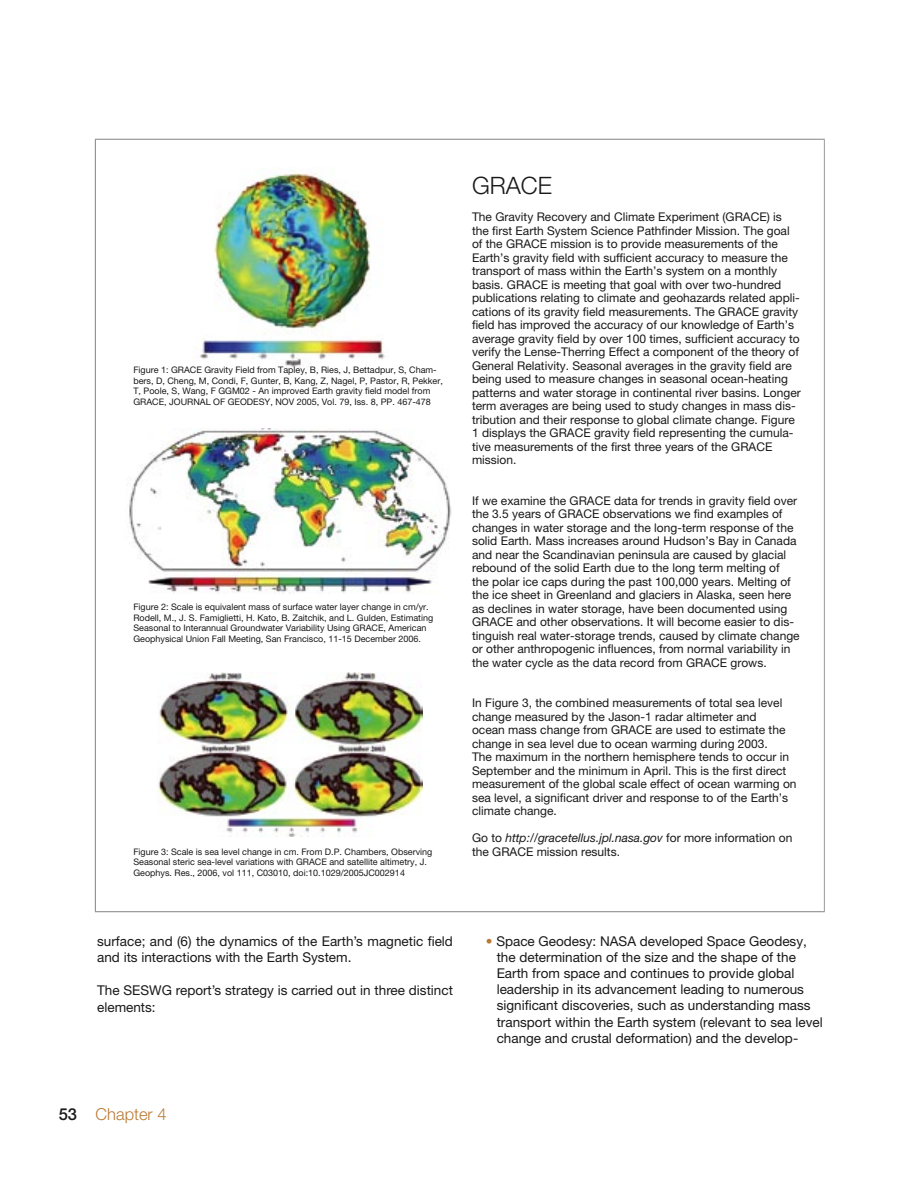
<style>
.page{position:relative;width:918px;height:1188px;background:#fff}
.page>*{position:absolute;margin:0;border:0;box-sizing:border-box;transform-origin:0 0}
.t1{font:300 24px "Helvetica Neue";color:#1a1818}
.t2{font:300 16.5px "Helvetica Neue";color:#ba7a34}
.t3{font:13.5px/16.2px "Helvetica Neue";color:#1a1818}
.t4{font:12px/13.5px "Helvetica Neue";color:#1a1818}
.t5{font:9px/10.5px "Helvetica Neue";color:#1a1818}
.s1{font-style:italic}
.s2{color:#ba7a34}
.s3{font-weight:500;color:#1a1818}
</style>
<div class="page">
<hr style="left:95px;top:139px;width:730px;height:1px;background:#818386">
<hr style="left:95px;top:140px;width:1px;height:771px;background:#818386">
<hr style="left:95px;top:911px;width:730px;height:1px;background:#818386">
<hr style="left:824px;top:140px;width:1px;height:771px;background:#97999c">
<img style="left:200px;top:171px;width:185px;height:197px">
<img style="left:129px;top:429px;width:322px;height:165px">
<img style="left:157px;top:673px;width:266px;height:163px">
<p class="t5" style="left:133px;top:365px;width:311px">Figure 1: GRACE Gravity Field from Tapley, B, Ries, J, Bettadpur, S, Cham&shy;bers, D, Cheng, M, Condi, F, Gunter, B, Kang, Z, Nagel, P, Pastor, R, Pekker, T, Poole, S, Wang, F GGM02 - An improved Earth gravity field model from GRACE, JOURNAL OF GEODESY, NOV 2005, Vol. 79, Iss. 8, PP. 467-478</p>
<p class="t5" style="left:133px;top:602px;width:301px">Figure 2: Scale is equivalent mass of surface water layer change in cm/yr.<br>Rodell, M., J. S. Famiglietti, H. Kato, B. Zaitchik, and L. Gulden, Estimating Seasonal to Interannual Groundwater Variability Using GRACE, American Geophysical Union Fall Meeting, San Francisco, 11-15 December 2006.</p>
<p class="t5" style="left:133px;top:846px;width:301px">Figure 3: Scale is sea level change in cm. From D.P. Chambers, Observing<br>Seasonal steric sea-level variations with GRACE and satellite altimetry, J.<br>Geophys. Res., 2006, vol 111, C03010, doi:10.1029/2005JC002914</p>
<h3 class="t1" style="left:472px;top:171px;width:82px">GRACE</h3>
<p class="t4" style="left:472px;top:210px;width:330px">The Gravity Recovery and Climate Experiment (GRACE) is the first Earth System Science Pathfinder Mission. The goal of the GRACE mission is to provide measurements of the Earth’s gravity field with sufficient accuracy to measure the transport of mass within the Earth’s system on a monthly basis. GRACE is meeting that goal with over two-hundred publications relating to climate and geohazards related appli&shy;cations of its gravity field measurements. The GRACE gravity field has improved the accuracy of our knowledge of Earth’s average gravity field by over 100 times, sufficient accuracy to verify the Lense-Therring Effect a component of the theory of General Relativity. Seasonal averages in the gravity field are being used to measure changes in seasonal ocean-heating patterns and water storage in continental river basins. Longer term averages are being used to study changes in mass dis&shy;tribution and their response to global climate change. Figure 1 displays the GRACE gravity field representing the cumula&shy;tive measurements of the first three years of the GRACE mission.</p>
<p class="t4" style="left:472px;top:494px;width:329px">If we examine the GRACE data for trends in gravity field over the 3.5 years of GRACE observations we find examples of changes in water storage and the long-term response of the solid Earth. Mass increases around Hudson’s Bay in Canada and near the Scandinavian peninsula are caused by glacial rebound of the solid Earth due to the long term melting of<br>the polar ice caps during the past 100,000 years. Melting of the ice sheet in Greenland and glaciers in Alaska, seen here as declines in water storage, have been documented using GRACE and other observations. It will become easier to dis&shy;tinguish real water-storage trends, caused by climate change or other anthropogenic influences, from normal variability in the water cycle as the data record from GRACE grows.</p>
<p class="t4" style="left:472px;top:696px;width:326px">In Figure 3, the combined measurements of total sea level change measured by the Jason-1 radar altimeter and<br>ocean mass change from GRACE are used to estimate the change in sea level due to ocean warming during 2003.<br>The maximum in the northern hemisphere tends to occur in September and the minimum in April. This is the first direct measurement of the global scale effect of ocean warming on sea level, a significant driver and response to of the Earth’s climate change.</p>
<p class="t4" style="left:472px;top:831px;width:322px">Go to <span class="s1">http://gracetellus.jpl.nasa.gov</span> for more information on the GRACE mission results.</p>
<p class="t3" style="left:97px;top:933px;width:357px">surface; and (6) the dynamics of the Earth’s magnetic field and its interactions with the Earth System.</p>
<p class="t3" style="left:97px;top:982px;width:357px">The SESWG report’s strategy is carried out in three distinct elements:</p>
<p class="t3" style="left:497px;top:933px;width:328px;text-indent:-11px"><span class="s2">•</span> Space Geodesy: NASA developed Space Geodesy, the determination of the size and the shape of the Earth from space and continues to provide global leadership in its advancement leading to numerous significant discoveries, such as understanding mass transport within the Earth system (relevant to sea level change and crustal deformation) and the develop-</p>
<h2 class="t2" style="left:59px;top:1104px;width:109px"><span class="s3">53</span> Chapter 4</h2>
</div>
